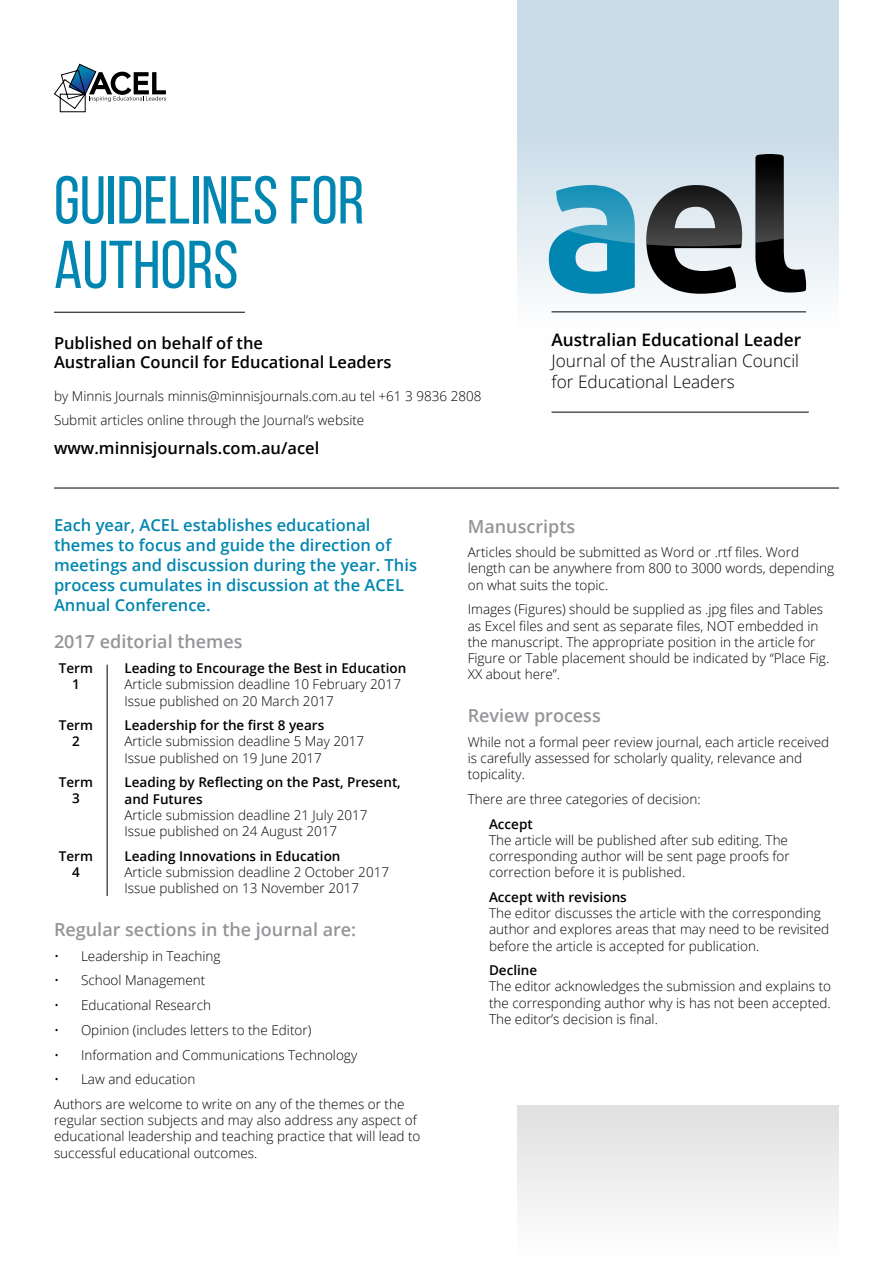
<style>
.page{position:relative;width:893px;height:1263px;background:#fff}
.page>*{position:absolute;margin:0;border:0;box-sizing:border-box;transform-origin:0 0}
.t1{font:67.5px/64.5px "Bebas Neue";color:#0086b0}
.t2{font:600 18px "Open Sans";color:#939598}
.t3{font:300 17.25px/20.7px "Open Sans";color:#000}
.t4{font:600 17.25px "Open Sans";color:#000}
.t5{font:600 16.5px/19.8px "Open Sans";color:#0086b0}
.t6{font:600 16.5px/19.8px "Open Sans";color:#000}
.t7{font:300 13.5px/16.2px "Open Sans";color:#000}
.t8{font:600 13.5px/16.2px "Open Sans";color:#000;text-align:center}
</style>
<div class="page">
<div style="left:518px;top:1106px;width:321px;height:157px;background:linear-gradient(to bottom,#dfe0e1,#fff)"></div>
<div style="left:518px;top:0;width:321px;height:465px;background:linear-gradient(to bottom,#bfd5e3,#fff)"></div>
<hr style="left:54px;top:312px;width:191px;height:1px;background:#000">
<hr style="left:54px;top:488px;width:785px;height:1px;background:#000">
<hr style="left:107px;top:665px;width:1px;height:231px;background:#000">
<hr style="left:552px;top:311px;width:254px;height:1px;background:#000">
<hr style="left:552px;top:412px;width:257px;height:1px;background:#000">
<svg style="left:54px;top:63px;width:112px;height:50px"></svg>
<svg style="left:549px;top:185px;width:86px;height:109px;background:#55acc9"></svg>
<svg style="left:646px;top:185px;width:96px;height:109px;background:#686b6d"></svg>
<svg style="left:755px;top:154px;width:51px;height:138px;background:#64686b"></svg>
<h1 class="t1" style="left:54px;top:167px;width:312px">GUIDELINES FOR<br>AUTHORS</h1>
<p class="t6" style="left:54px;top:332px;width:339px">Published on behalf of the<br>Australian Council for Educational Leaders</p>
<p class="t7" style="left:54px;top:383px;width:429px;line-height:24.8px">by Minnis Journals minnis@minnisjournals.com.au tel +61 3 9836 2808<br>Submit articles online through the Journal’s website</p>
<p class="t6" style="left:54px;top:437px;width:267px">www.minnisjournals.com.au/acel</p>
<p class="t4" style="left:552px;top:328px;width:251px">Australian Educational Leader</p>
<p class="t3" style="left:552px;top:350px;width:249px">Journal of the Australian Council for Educational Leaders</p>
<p class="t5" style="left:54px;top:515px;width:365px">Each year, ACEL establishes educational themes to focus and guide the direction of meetings and discussion during the year. This process cumulates in discussion at the ACEL Annual Conference.</p>
<h2 class="t2" style="left:54px;top:629px;width:190px">2017 editorial themes</h2>
<p class="t8" style="left:124px;top:660px;width:283px">Leading to Encourage the Best in Education</p>
<p class="t7" style="left:124px;top:676px;width:278px">Article submission deadline 10 February 2017<br>Issue published on 20 March 2017</p>
<p class="t8" style="left:124px;top:717px;width:201px">Leadership for the first 8 years</p>
<p class="t7" style="left:124px;top:733px;width:241px">Article submission deadline 5 May 2017<br>Issue published on 19 June 2017</p>
<p class="t8" style="left:124px;top:774px;width:278px;text-align:left">Leading by Reflecting on the Past, Present, and Futures</p>
<p class="t7" style="left:124px;top:806px;width:245px">Article submission deadline 21 July 2017<br>Issue published on 24 August 2017</p>
<p class="t8" style="left:124px;top:847px;width:217px">Leading Innovations in Education</p>
<p class="t7" style="left:124px;top:863px;width:266px">Article submission deadline 2 October 2017<br>Issue published on 13 November 2017</p>
<h2 class="t2" style="left:54px;top:917px;width:304px">Regular sections in the journal are:</h2>
<p class="t7" style="left:54px;top:947px;width:168px">• Leadership in Teaching</p>
<p class="t7" style="left:54px;top:972px;width:153px">• School Management</p>
<p class="t7" style="left:54px;top:997px;width:159px">• Educational Research</p>
<p class="t7" style="left:54px;top:1021px;width:259px">• Opinion (includes letters to the Editor)</p>
<p class="t7" style="left:54px;top:1046px;width:305px">• Information and Communications Technology</p>
<p class="t7" style="left:54px;top:1066px;width:352px;line-height:24.8px">• Law and education<br>Authors are welcome to write on any of the themes or the</p>
<p class="t7" style="left:54px;top:1112px;width:368px">regular section subjects and may also address any aspect of educational leadership and teaching practice that will lead to successful educational outcomes.</p>
<p class="t8" style="left:59px;top:660px;width:36px">Term<br>1</p>
<p class="t8" style="left:59px;top:717px;width:36px">Term<br>2</p>
<p class="t8" style="left:59px;top:774px;width:36px">Term<br>3</p>
<p class="t8" style="left:59px;top:848px;width:36px">Term<br>4</p>
<h2 class="t2" style="left:468px;top:514px;width:109px">Manuscripts</h2>
<p class="t7" style="left:468px;top:544px;width:368px">Articles should be submitted as Word or .rtf files. Word length can be anywhere from 800 to 3000 words, depending on what suits the topic.</p>
<p class="t7" style="left:468px;top:601px;width:363px">Images (Figures) should be supplied as .jpg files and Tables as Excel files and sent as separate files, NOT embedded in the manuscript. The appropriate position in the article for Figure or Table placement should be indicated by “Place Fig.<br>XX about here”.</p>
<h2 class="t2" style="left:468px;top:703px;width:135px">Review process</h2>
<p class="t7" style="left:468px;top:733px;width:363px">While not a formal peer review journal, each article received is carefully assessed for scholarly quality, relevance and topicality.</p>
<p class="t7" style="left:468px;top:790px;width:234px">There are three categories of decision:</p>
<p class="t8" style="left:489px;top:815px;width:45px">Accept</p>
<p class="t7" style="left:489px;top:831px;width:302px">The article will be published after sub editing. The corresponding author will be sent page proofs for correction before it is published.</p>
<p class="t8" style="left:489px;top:889px;width:139px">Accept with revisions</p>
<p class="t7" style="left:489px;top:905px;width:342px">The editor discusses the article with the corresponding author and explores areas that may need to be revisited before the article is accepted for publication.</p>
<p class="t8" style="left:489px;top:962px;width:50px">Decline</p>
<p class="t7" style="left:489px;top:978px;width:344px;text-align:justify">The editor acknowledges the submission and explains to the corresponding author why is has not been accepted.<br>The editor’s decision is final.</p>
</div>
